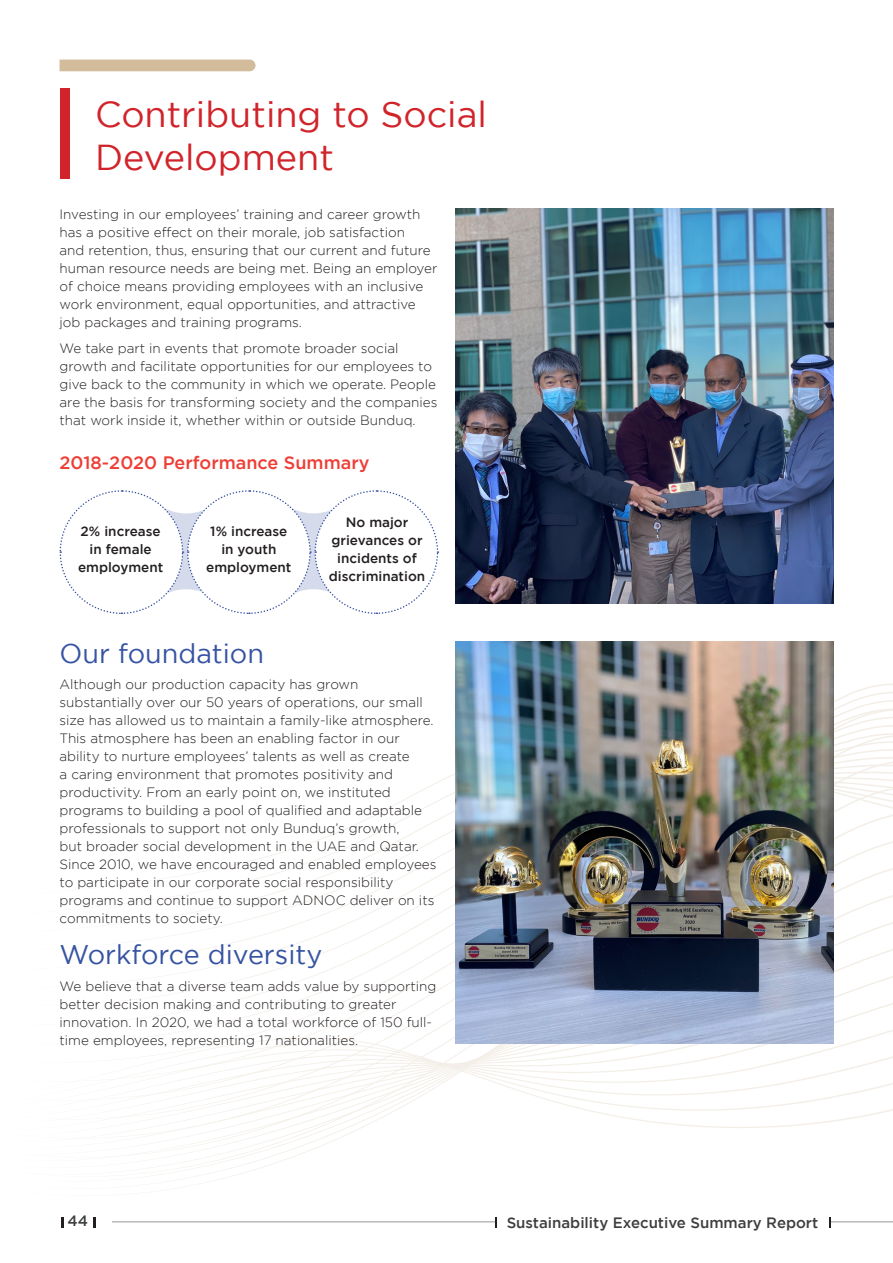
<style>
.page{position:relative;width:893px;height:1263px;background:#fff}
.page>*{position:absolute;margin:0;border:0;box-sizing:border-box;transform-origin:0 0}
.t1{font:36px/43.2px "Gotham";color:#d1232a}
.Subheading_Blue_1{font:27px "Gotham";color:#3653a3}
.t2{font:500 18px "Gotham";color:#ee3e36}
.t3{font:500 15px "Gotham";color:#3e3e3f}
.t4{font:300 13.5px/18px "Gotham";color:#231f20}
.t5{font:500 13.5px/18px "Gotham";color:#231f20;text-align:center}
</style>
<div class="page">
<hr style="left:112px;top:1221px;width:781px;height:1px;background:#939598">
<svg style="left:61px;top:1217px;width:2px;height:10px"></svg>
<svg style="left:93px;top:1217px;width:2px;height:10px"></svg>
<svg style="left:828px;top:1217px;width:2px;height:11px"></svg>
<svg style="left:495px;top:1217px;width:2px;height:11px"></svg>
<div style="left:497px;top:1212px;width:331px;height:20px;background:#fff"></div>
<svg style="left:91px;top:853px;width:802px;height:276px"></svg>
<svg style="left:60px;top:89px;width:10px;height:90px"></svg>
<div style="left:60px;top:60px;width:196px;height:11px;background:#d3bc9b"></div>
<svg style="left:59px;top:490px;width:380px;height:124px"></svg>
<img style="left:455px;top:641px;width:378px;height:402px">
<img style="left:455px;top:209px;width:378px;height:395px">
<p class="t1" style="left:95px;top:92px;width:393px">Contributing to Social<br>Development</p>
<p class="t4" style="left:60px;top:205px;width:379px">Investing in our employees’ training and career growth has a positive effect on their morale, job satisfaction<br>and retention, thus, ensuring that our current and future human resource needs are being met. Being an employer of choice means providing employees with an inclusive work environment, equal opportunities, and attractive job packages and training programs.</p>
<p class="t4" style="left:60px;top:339px;width:379px">We take part in events that promote broader social growth and facilitate opportunities for our employees to give back to the community in which we operate. People are the basis for transforming society and the companies that work inside it, whether within or outside Bunduq.</p>
<p class="t2" style="left:60px;top:453px;width:311px">2018-2020 Performance Summary</p>
<p class="t5" style="left:78px;top:522px;width:87px">2% increase in female employment</p>
<p class="t5" style="left:206px;top:522px;width:87px">1% increase in youth employment</p>
<p class="t5" style="left:329px;top:513px;width:98px">No major grievances or incidents of discrimination</p>
<p class="Subheading_Blue_1" style="left:60px;top:638px;width:206px">Our foundation</p>
<p class="t4" style="left:60px;top:675px;width:378px">Although our production capacity has grown substantially over our 50 years of operations, our small size has allowed us to maintain a family-like atmosphere.<br>This atmosphere has been an enabling factor in our ability to nurture employees’ talents as well as create<br>a caring environment that promotes positivity and productivity. From an early point on, we instituted programs to building a pool of qualified and adaptable professionals to support not only Bunduq’s growth,<br>but broader social development in the UAE and Qatar.<br>Since 2010, we have encouraged and enabled employees to participate in our corporate social responsibility programs and continue to support ADNOC deliver on its commitments to society.</p>
<p class="Subheading_Blue_1" style="left:60px;top:940px;width:264px">Workforce diversity</p>
<p class="t4" style="left:60px;top:977px;width:378px">We believe that a diverse team adds value by supporting better decision making and contributing to greater innovation. In 2020, we had a total workforce of 150 full&shy;time employees, representing 17 nationalities.</p>
<p class="t3" style="left:68px;top:1212px;width:22px">44</p>
<p class="t3" style="left:507px;top:1214px;width:313px">Sustainability Executive Summary Report</p>
</div>
